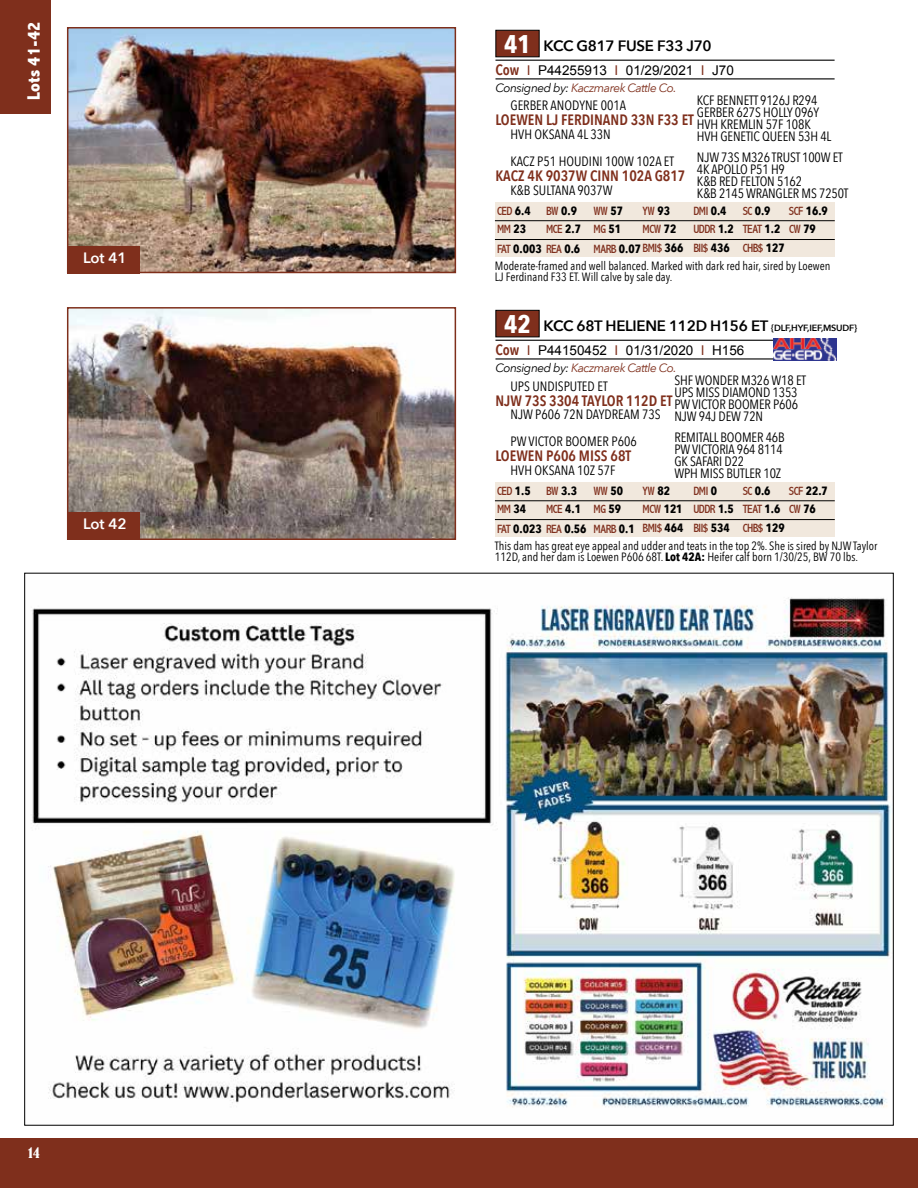
<style>
.page{position:relative;width:918px;height:1188px;background:#fff}
.page>*{position:absolute;margin:0;border:0;box-sizing:border-box;transform-origin:0 0}
.t1{font:700 25.5px "Avenir Next Condensed";color:#fff}
.t2{font:800 condensed 18px "Abadi";color:#fff}
.t3{font:600 15px "Avenir Next Condensed";color:#7f2f1c}
.t4{font:600 15px "Avenir Next";letter-spacing:-.02em;color:#000}
.t5{font:600 15px "Avenir Next";color:#fff}
.t6{font:13.5px/12px "Avenir Next Condensed";letter-spacing:-.01em;color:#000}
.t7{font:13.5px "Arial";color:#000}
.t8{font:condensed 13.5px "Bernard";color:#fff}
.t9{font:12px/11.2px "Avenir Next Condensed";color:#000}
.t10{font:condensed 12px/19.4px "Abadi";letter-spacing:-.04em;color:#7f2f1d}
.t11{font:italic 12px "Avenir Next";letter-spacing:-.04em;color:#7f2f1c}
.t12{font:700 12px "Avenir Next Condensed";color:#000}
.s1{font-family:"Avenir Next Condensed";font-weight:600;font-size:15px;color:#7f2f1c}
.s2{color:#7f2f1d}
.s3{color:#000}
.s4{font-family:"Avenir Next Condensed";font-weight:700;font-stretch:normal;color:#000}
.s5{font-family:"Abadi";font-weight:400;font-stretch:condensed;color:#7f2f1d}
.s6{font-size:9px}
.s7{font-weight:700}
</style>
<div class="page">
<div style="left:0;top:1139px;width:918px;height:49px;background:#7f2f1c"></div>
<div style="left:0;top:0;width:50px;height:113px;background:#7f2f1c"></div>
<img style="left:70px;top:30px;width:383px;height:240px">
<div style="left:67px;top:27px;width:389px;height:246px;border:2px solid #7f2f1b"></div>
<div style="left:67px;top:246px;width:72px;height:27px;background:#7f2f1c"></div>
<img style="left:31px;top:597px;width:860px;height:511px">
<img style="left:70px;top:310px;width:383px;height:227px">
<div style="left:67px;top:307px;width:389px;height:233px;border:2px solid #7f2f1b"></div>
<div style="left:67px;top:512px;width:72px;height:28px;background:#7f2f1c"></div>
<div style="left:495px;top:30px;width:45px;height:27px;background:#7f2f1c;border:1px solid #000"></div>
<hr style="left:495px;top:60px;width:340px;height:1px;background:#000">
<hr style="left:495px;top:78px;width:340px;height:1px;background:#000">
<div style="left:495px;top:203px;width:340px;height:54px;background:#f1e8dd"></div>
<hr style="left:495px;top:220px;width:340px;height:1px;background:#000">
<hr style="left:495px;top:239px;width:340px;height:1px;background:#000">
<div style="left:495px;top:310px;width:45px;height:27px;background:#7f2f1c;border:1px solid #000"></div>
<hr style="left:495px;top:340px;width:340px;height:1px;background:#000">
<hr style="left:495px;top:358px;width:340px;height:2px;background:#000">
<div style="left:495px;top:483px;width:340px;height:54px;background:#f1e8dd"></div>
<hr style="left:495px;top:501px;width:340px;height:1px;background:#000">
<hr style="left:495px;top:519px;width:340px;height:1px;background:#000">
<img style="left:773px;top:338px;width:64px;height:22px">
<h2 class="t2" style="left:23px;top:100px;width:79px;rotate:-90deg">Lots 41-42</h2>
<p class="t5" style="left:83px;top:245px;width:45px">Lot 41</p>
<p class="t5" style="left:83px;top:511px;width:45px">Lot 42</p>
<p class="t8" style="left:28px;top:1145px;width:13px">14</p>
<h1 class="t1" style="left:504px;top:28px;width:28px">41</h1>
<p class="t4" style="left:544px;top:33px;width:170px">KCC G817 FUSE F33 J70</p>
<p class="t7" style="left:495px;top:61px;width:240px"><span class="s1">Cow</span> <span class="s2">I</span> P44255913 <span class="s2">I</span> 01/29/2021 <span class="s2">I</span> J70</p>
<p class="t6" style="left:510px;top:99px;width:117px">GERBER ANODYNE 001A</p>
<p class="t3" style="left:495px;top:107px;width:200px">LOEWEN LJ FERDINAND 33N F33 ET</p>
<p class="t6" style="left:510px;top:128px;width:102px">HVH OKSANA 4L 33N</p>
<p class="t11" style="left:495px;top:77px;width:183px"><span class="s3">Consigned by:</span> Kaczmarek Cattle Co.</p>
<p class="t6" style="left:697px;top:93px;width:136px">KCF BENNETT 9126J R294<br>GERBER 627S HOLLY 096Y<br>HVH KREMLIN 57F 108K<br>HVH GENETIC QUEEN 53H 4L</p>
<p class="t6" style="left:697px;top:150px;width:153px">NJW 73S M326 TRUST 100W ET<br>4K APOLLO P51 H9<br>K&amp;B RED FELTON 5162<br>K&amp;B 2145 WRANGLER MS 7250T</p>
<p class="t6" style="left:510px;top:155px;width:165px">KACZ P51 HOUDINI 100W 102A ET</p>
<p class="t3" style="left:495px;top:163px;width:191px">KACZ 4K 9037W CINN 102A G817</p>
<p class="t6" style="left:510px;top:183px;width:104px">K&amp;B SULTANA 9037W</p>
<p class="t10" style="left:497px;top:202px;width:35px">CED <span class="s4">6.4</span></p>
<p class="t12" style="left:546px;top:204px;width:32px"><span class="s5">BW</span> 0.9</p>
<p class="t10" style="left:594px;top:202px;width:31px">WW <span class="s4">57</span></p>
<p class="t10" style="left:643px;top:202px;width:29px">YW <span class="s4">93</span></p>
<p class="t10" style="left:693px;top:202px;width:35px">DMI <span class="s4">0.4</span></p>
<p class="t12" style="left:743px;top:204px;width:29px"><span class="s5">SC</span> 0.9</p>
<p class="t10" style="left:497px;top:219px;width:31px">MM <span class="s4">23</span></p>
<p class="t10" style="left:546px;top:220px;width:76px">MCE <span class="s4">2.7</span> MG <span class="s4">51</span></p>
<p class="t10" style="left:643px;top:219px;width:35px">MCW <span class="s4">72</span></p>
<p class="t12" style="left:789px;top:204px;width:40px"><span class="s5">SCF</span> 16.9</p>
<p class="t10" style="left:789px;top:219px;width:28px">CW <span class="s4">79</span></p>
<p class="t10" style="left:497px;top:220px;width:289px;text-indent:196px">UDDR <span class="s4">1.2</span> TEAT <span class="s4">1.2<br></span>FAT <span class="s4">0.003</span> REA <span class="s4">0.6</span> MARB <span class="s4">0.07</span> BMI$ <span class="s4">366</span> BII$ <span class="s4">436</span> CHB$ <span class="s4">127</span></p>
<p class="t9" style="left:495px;top:260px;width:337px">Moderate-framed and well balanced. Marked with dark red hair, sired by Loewen<br>LJ Ferdinand F33 ET. Will calve by sale day.</p>
<h1 class="t1" style="left:504px;top:308px;width:28px">42</h1>
<p class="t4" style="left:544px;top:313px;width:315px">KCC 68T HELIENE 112D H156 ET <span class="s6">{DLF,HYF,IEF,MSUDF}</span></p>
<p class="t7" style="left:495px;top:341px;width:250px"><span class="s1">Cow</span> <span class="s2">I</span> P44150452 <span class="s2">I</span> 01/31/2020 <span class="s2">I</span> H156</p>
<p class="t6" style="left:510px;top:379px;width:99px">UPS UNDISPUTED ET</p>
<p class="t3" style="left:495px;top:387px;width:178px">NJW 73S 3304 TAYLOR 112D ET</p>
<p class="t6" style="left:510px;top:408px;width:152px">NJW P606 72N DAYDREAM 73S</p>
<p class="t11" style="left:495px;top:358px;width:183px"><span class="s3">Consigned by:</span> Kaczmarek Cattle Co.</p>
<p class="t6" style="left:674px;top:374px;width:133px">SHF WONDER M326 W18 ET<br>UPS MISS DIAMOND 1353<br>PW VICTOR BOOMER P606<br>NJW 94J DEW 72N</p>
<p class="t6" style="left:674px;top:431px;width:112px">REMITALL BOOMER 46B<br>PW VICTORIA 964 8114<br>GK SAFARI D22<br>WPH MISS BUTLER 10Z</p>
<p class="t6" style="left:510px;top:435px;width:128px">PW VICTOR BOOMER P606</p>
<p class="t3" style="left:495px;top:443px;width:137px">LOEWEN P606 MISS 68T</p>
<p class="t6" style="left:510px;top:463px;width:107px">HVH OKSANA 10Z 57F</p>
<p class="t10" style="left:497px;top:482px;width:35px">CED <span class="s4">1.5</span></p>
<p class="t12" style="left:546px;top:484px;width:32px"><span class="s5">BW</span> 3.3</p>
<p class="t10" style="left:594px;top:482px;width:31px">WW <span class="s4">50</span></p>
<p class="t10" style="left:643px;top:482px;width:29px">YW <span class="s4">82</span></p>
<p class="t10" style="left:693px;top:482px;width:25px">DMI <span class="s4">0</span></p>
<p class="t12" style="left:743px;top:484px;width:29px"><span class="s5">SC</span> 0.6</p>
<p class="t10" style="left:497px;top:499px;width:31px">MM <span class="s4">34</span></p>
<p class="t10" style="left:546px;top:500px;width:76px">MCE <span class="s4">4.1</span> MG <span class="s4">59</span></p>
<p class="t12" style="left:789px;top:484px;width:40px"><span class="s5">SCF</span> 22.7</p>
<p class="t10" style="left:789px;top:499px;width:28px">CW <span class="s4">76</span></p>
<p class="t10" style="left:497px;top:500px;width:289px;text-indent:146px">MCW <span class="s4">121</span> UDDR <span class="s4">1.5</span> TEAT <span class="s4">1.6<br></span>FAT <span class="s4">0.023</span> REA <span class="s4">0.56</span> MARB <span class="s4">0.1</span> BMI$ <span class="s4">464</span> BII$ <span class="s4">534</span> CHB$ <span class="s4">129</span></p>
<p class="t9" style="left:495px;top:540px;width:384px">This dam has great eye appeal and udder and teats in the top 2%. She is sired by NJW Taylor<br>112D, and her dam is Loewen P606 68T. <span class="s7">Lot 42A:</span> Heifer calf born 1/30/25, BW 70 lbs.</p>
</div>
